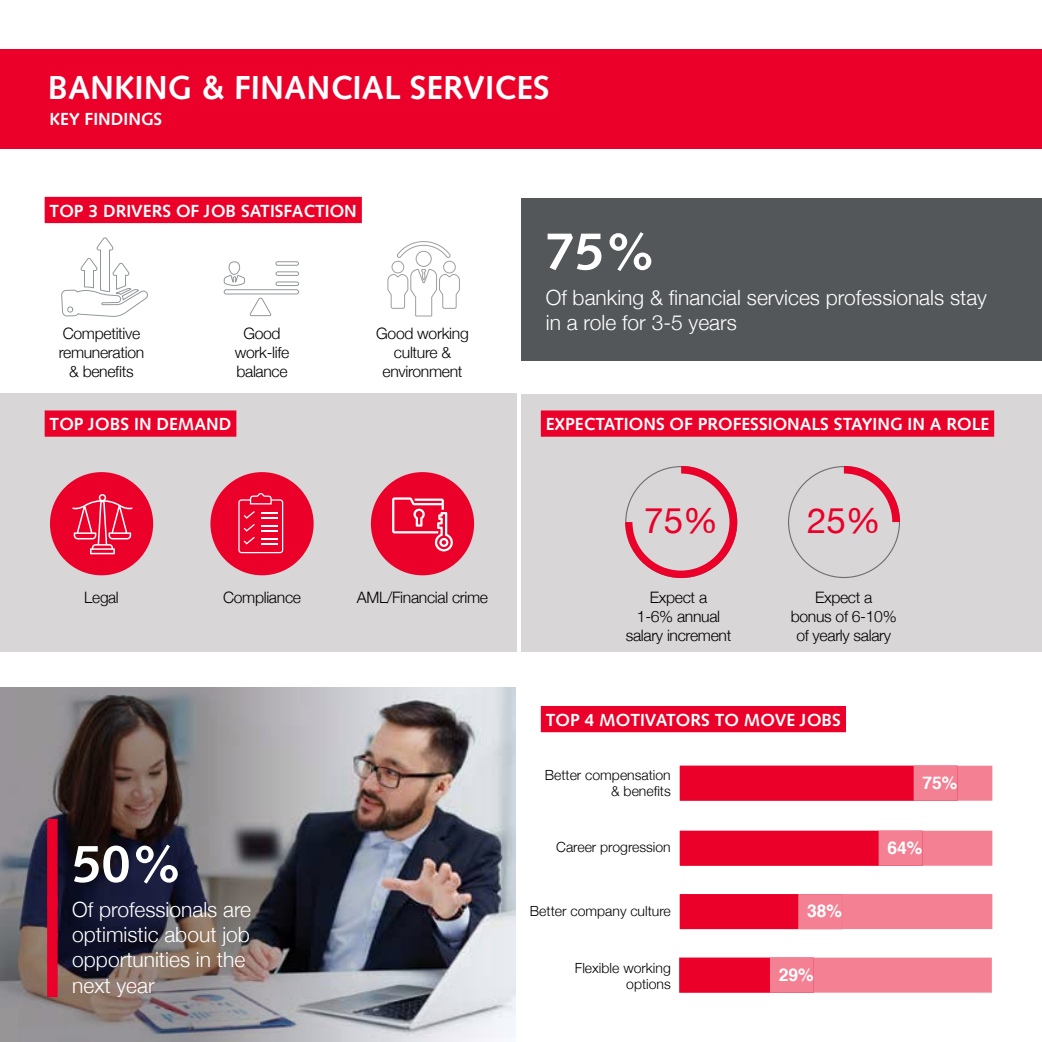
<style>
.page{position:relative;width:1042px;height:1042px;background:#fff}
.page>*{position:absolute;margin:0;border:0;box-sizing:border-box;transform-origin:0 0}
.t1{font:157.15px "Chartwell Pies";color:#ea0029}
.t2{font:700 52.5px "Syntax";color:#fff}
.t3{font:35px "Helvetica Neue";color:#ea0029}
.t4{font:700 33.25px "Syntax";color:#fff}
.t5{font:300 21px/25.2px "Helvetica Neue";color:#fff}
.t6{font:700 17.5px "Syntax";color:#fff}
.t7{font:700 17.5px "Helvetica";color:#fff}
.t8{font:300 15.75px/19.2px "Helvetica Neue";letter-spacing:-.02em;color:#000;text-align:center}
.t9{font:300 14px/15.8px "Helvetica Neue";color:#000;text-align:right}
</style>
<div class="page">
<div style="left:0;top:50px;width:1042px;height:99px;background:#ea0029"></div>
<div style="left:0;top:394px;width:516px;height:258px;background:#d8d6d7"></div>
<div style="left:521px;top:394px;width:520px;height:257px;background:#d8d6d7"></div>
<div style="left:521px;top:198px;width:520px;height:163px;background:#54575a"></div>
<img style="left:0;top:687px;width:516px;height:355px">
<div style="left:680px;top:766px;width:312px;height:35px;background:#f48094"></div>
<div style="left:680px;top:766px;width:277px;height:35px;background:#ea0029"></div>
<div style="left:913px;top:766px;width:44px;height:35px;background:#f48094"></div>
<div style="left:680px;top:831px;width:312px;height:35px;background:#f48094"></div>
<div style="left:680px;top:831px;width:242px;height:35px;background:#ea0029"></div>
<div style="left:878px;top:831px;width:44px;height:35px;background:#f48094"></div>
<div style="left:680px;top:894px;width:312px;height:35px;background:#f48094"></div>
<div style="left:680px;top:894px;width:162px;height:35px;background:#ea0029"></div>
<div style="left:798px;top:894px;width:44px;height:35px;background:#f48094"></div>
<div style="left:679px;top:957px;width:313px;height:35px;background:#f48094"></div>
<div style="left:679px;top:957px;width:135px;height:35px;background:#ea0029"></div>
<div style="left:770px;top:957px;width:44px;height:35px;background:#f48094"></div>
<div style="left:47px;top:819px;width:11px;height:87px;background:#ea0029"></div>
<div style="left:47px;top:897px;width:11px;height:100px;background:#ea0029"></div>
<div style="left:541px;top:706px;width:305px;height:26px;background:#ea0029"></div>
<div style="left:45px;top:197px;width:317px;height:26px;background:#ea0029"></div>
<div style="left:45px;top:410px;width:191px;height:27px;background:#ea0029"></div>
<div style="left:541px;top:410px;width:453px;height:27px;background:#ea0029"></div>
<div style="left:371px;top:472px;width:103px;height:103px;background:#ea0029;border-radius:50%"></div>
<svg style="left:392px;top:497px;width:61px;height:54px"></svg>
<div style="left:50px;top:472px;width:103px;height:103px;background:#ea0029;border-radius:50%"></div>
<svg style="left:72px;top:494px;width:61px;height:60px"></svg>
<div style="left:210px;top:472px;width:104px;height:103px;background:#ea0029;border-radius:50%"></div>
<svg style="left:238px;top:493px;width:45px;height:60px"></svg>
<svg style="left:61px;top:237px;width:87px;height:80px"></svg>
<svg style="left:224px;top:261px;width:75px;height:55px"></svg>
<svg style="left:387px;top:241px;width:73px;height:75px"></svg>
<h3 class="t4" style="left:48px;top:68px;width:503px">BANKING &amp; FINANCIAL SERVICES</h3>
<p class="t6" style="left:50px;top:109px;width:114px">KEY FINDINGS</p>
<p class="t6" style="left:50px;top:201px;width:309px">TOP 3 DRIVERS OF JOB SATISFACTION</p>
<p class="t8" style="left:59px;top:322px;width:87px">Competitive remuneration &amp; benefits</p>
<p class="t8" style="left:235px;top:322px;width:56px">Good work-life balance</p>
<p class="t8" style="left:376px;top:322px;width:94px">Good working culture &amp; environment</p>
<h2 class="t2" style="left:546px;top:221px;width:112px">75%</h2>
<h3 class="t5" style="left:546px;top:283px;width:443px">Of banking &amp; financial services professionals stay in a role for 3-5 years</h3>
<p class="t6" style="left:50px;top:414px;width:183px">TOP JOBS IN DEMAND</p>
<p class="t6" style="left:546px;top:414px;width:445px">EXPECTATIONS OF PROFESSIONALS STAYING IN A ROLE</p>
<h1 class="t1" style="left:617px;top:436px;width:292px">7525</h1>
<h3 class="t3" style="left:644px;top:496px;width:75px">75%</h3>
<h3 class="t3" style="left:807px;top:496px;width:75px">25%</h3>
<p class="t8" style="left:84px;top:586px;width:36px">Legal</p>
<p class="t8" style="left:223px;top:586px;width:79px">Compliance</p>
<p class="t8" style="left:357px;top:586px;width:133px">AML/Financial crime</p>
<h2 class="t2" style="left:72px;top:834px;width:112px">50%</h2>
<h3 class="t5" style="left:72px;top:895px;width:180px">Of professionals are optimistic about job opportunities in the next year</h3>
<p class="t8" style="left:626px;top:586px;width:107px">Expect a<br>1-6% annual salary increment</p>
<p class="t8" style="left:791px;top:586px;width:107px">Expect a<br>bonus of 6-10% of yearly salary</p>
<p class="t6" style="left:546px;top:710px;width:297px">TOP 4 MOTIVATORS TO MOVE JOBS</p>
<p class="t9" style="left:545px;top:766px;width:128px">Better compensation &amp; benefits</p>
<p class="t9" style="left:556px;top:838px;width:116px">Career progression</p>
<p class="t9" style="left:530px;top:902px;width:142px">Better company culture</p>
<p class="t9" style="left:575px;top:959px;width:97px">Flexible working options</p>
<p class="t7" style="left:807px;top:897px;width:37px">38%</p>
<p class="t7" style="left:778px;top:960px;width:37px">29%</p>
<p class="t7" style="left:922px;top:768px;width:37px">75%</p>
<p class="t7" style="left:887px;top:833px;width:37px">64%</p>
</div>
